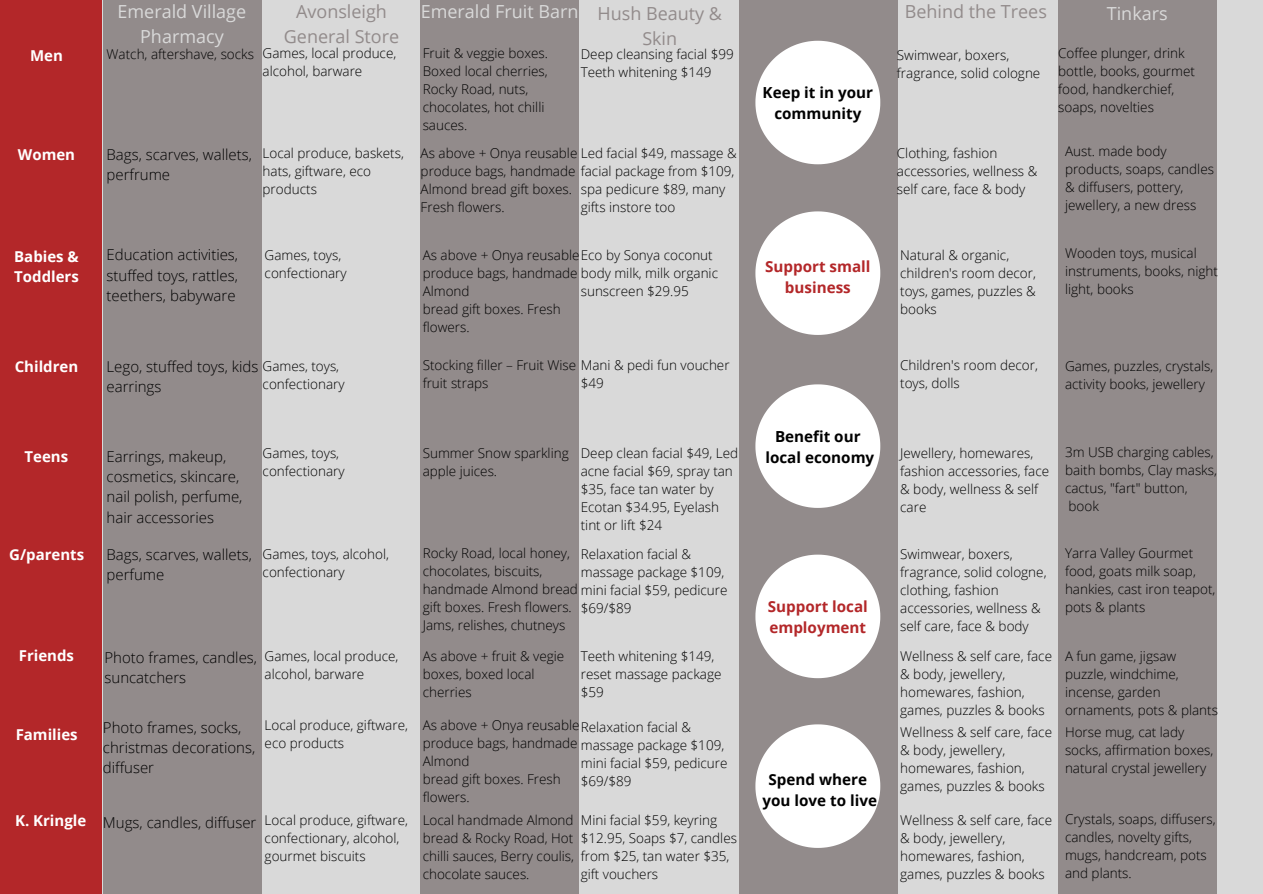
<style>
.page{position:relative;width:1263px;height:894px;background:#fff}
.page>*{position:absolute;margin:0;border:0;box-sizing:border-box;transform-origin:0 0}
.t1{font:18px/24.8px "Open Sans";color:#928b8b;text-align:center}
.t2{font:18px/24.8px "Open Sans";color:#d9d9d9;text-align:center}
.t3{font:700 15.15px/20.9px "Open Sans";color:#000;text-align:center}
.t4{font:700 15.15px/20.9px "Open Sans";color:#b32729;text-align:center}
.t5{font:300 15px/20.2px "Open Sans";color:#000}
.t6{font:700 15px/20.2px "Open Sans";color:#fff}
.t7{font:300 13.5px/18px "Open Sans";color:#000}
</style>
<div class="page">
<div style="left:101px;top:0;width:1161px;height:893px;background:#d9d9d9"></div>
<div style="left:0;top:0;width:102px;height:893px;background:#b32729"></div>
<div style="left:103px;top:0;width:158px;height:892px;background:#928b8b"></div>
<div style="left:421px;top:1px;width:158px;height:892px;background:#928b8b"></div>
<div style="left:739px;top:1px;width:158px;height:892px;background:#928b8b"></div>
<div style="left:1058px;top:0;width:159px;height:893px;background:#928b8b"></div>
<svg style="left:755px;top:41px;width:125px;height:123px"></svg>
<svg style="left:755px;top:211px;width:125px;height:124px"></svg>
<svg style="left:755px;top:384px;width:125px;height:123px"></svg>
<svg style="left:755px;top:554px;width:125px;height:124px"></svg>
<svg style="left:755px;top:724px;width:125px;height:123px"></svg>
<h1 class="t2" style="left:118px;top:-1px;width:130px">Emerald Village<br>Pharmacy</h1>
<h1 class="t1" style="left:284px;top:-1px;width:117px">Avonsleigh<br>General Store</h1>
<h1 class="t2" style="left:421px;top:-1px;width:159px">Emerald Fruit Barn</h1>
<h1 class="t1" style="left:597px;top:1px;width:126px">Hush Beauty &amp;<br>Skin</h1>
<p class="t7" style="left:581px;top:45px;width:155px">Deep cleansing facial $99<br>Teeth whitening $149</p>
<p class="t6" style="left:30px;top:45px;width:34px">Men</p>
<p class="t7" style="left:263px;top:45px;width:135px;line-height:17px;text-indent:-156px">Watch, aftershave, socks Games, local produce, alcohol, barware</p>
<p class="t7" style="left:423px;top:44px;width:127px">Fruit &amp; veggie boxes.<br>Boxed local cherries,<br>Rocky Road, nuts, chocolates, hot chilli sauces.</p>
<p class="t7" style="left:263px;top:143px;width:143px">Local produce, baskets, hats, giftware, eco products</p>
<p class="t7" style="left:421px;top:143px;width:318px">As above + Onya reusable Led facial $49, massage &amp; produce bags, handmade facial package from $109, Almond bread gift boxes.<br>Fresh flowers.</p>
<p class="t7" style="left:423px;top:245px;width:297px">As above + Onya reusableEco by Sonya coconut produce bags, handmade body milk, milk organic<br>Almond<br>bread gift boxes. Fresh<br>flowers.</p>
<p class="t7" style="left:423px;top:355px;width:308px">Stocking filler – Fruit Wise Mani &amp; pedi fun voucher fruit straps</p>
<p class="t5" style="left:107px;top:144px;width:147px">Bags, scarves, wallets, perfrume</p>
<p class="t6" style="left:18px;top:144px;width:59px">Women</p>
<p class="t7" style="left:581px;top:179px;width:146px">spa pedicure $89, many gifts instore too</p>
<p class="t5" style="left:107px;top:244px;width:133px;text-align:justify">Education activities, stuffed toys, rattles, teethers, babyware</p>
<p class="t7" style="left:265px;top:245px;width:84px">Games, toys, confectionary</p>
<p class="t6" style="left:14px;top:246px;width:66px">Babies &amp;<br>Toddlers</p>
<p class="t7" style="left:581px;top:281px;width:110px">sunscreen $29.95</p>
<p class="t5" style="left:107px;top:355px;width:153px">Lego, stuffed toys, kids earrings</p>
<p class="t6" style="left:15px;top:355px;width:65px">Children</p>
<p class="t7" style="left:263px;top:356px;width:84px">Games, toys, confectionary</p>
<p class="t7" style="left:581px;top:373px;width:25px">$49</p>
<p class="t6" style="left:25px;top:445px;width:45px">Teens</p>
<p class="t6" style="left:9px;top:544px;width:77px">G/parents</p>
<p class="t6" style="left:19px;top:644px;width:57px">Friends</p>
<p class="t6" style="left:16px;top:724px;width:64px">Families</p>
<p class="t6" style="left:15px;top:810px;width:73px">K. Kringle</p>
<p class="t5" style="left:107px;top:445px;width:137px">Earrings, makeup, cosmetics, skincare, nail polish, perfume, hair accessories</p>
<p class="t5" style="left:107px;top:544px;width:147px">Bags, scarves, wallets, perfume</p>
<p class="t7" style="left:263px;top:444px;width:84px">Games, toys, confectionary</p>
<p class="t7" style="left:263px;top:545px;width:128px">Games, toys, alcohol, confectionary</p>
<p class="t5" style="left:105px;top:647px;width:154px">Photo frames, candles, suncatchers</p>
<p class="t5" style="left:103px;top:716px;width:154px">Photo frames, socks, christmas decorations, diffuser</p>
<p class="t7" style="left:265px;top:646px;width:135px">Games, local produce, alcohol, barware</p>
<p class="t7" style="left:265px;top:715px;width:145px">Local produce, giftware, eco products</p>
<p class="t5" style="left:103px;top:811px;width:155px">Mugs, candles, diffuser</p>
<p class="t7" style="left:265px;top:810px;width:145px">Local produce, giftware, confectionary, alcohol, gourmet biscuits</p>
<p class="t7" style="left:581px;top:444px;width:159px">Deep clean facial $49, Led acne facial $69, spray tan $35, face tan water by<br>Ecotan $34.95, Eyelash tint or lift $24</p>
<p class="t7" style="left:581px;top:545px;width:145px">Relaxation facial &amp; massage package $109,</p>
<p class="t7" style="left:581px;top:599px;width:52px">$69/$89</p>
<p class="t7" style="left:581px;top:646px;width:142px">Teeth whitening $149, reset massage package $59</p>
<p class="t7" style="left:581px;top:717px;width:148px">Relaxation facial &amp; massage package $109, mini facial $59, pedicure $69/$89</p>
<p class="t7" style="left:581px;top:810px;width:158px">Mini facial $59, keyring $12.95, Soaps $7, candles from $25, tan water $35, gift vouchers</p>
<p class="t7" style="left:423px;top:444px;width:147px">Summer Snow sparkling apple juices.</p>
<p class="t7" style="left:423px;top:543px;width:149px">Rocky Road, local honey, chocolates, biscuits,</p>
<p class="t7" style="left:423px;top:581px;width:306px;line-height:16.6px">handmade Almond bread mini facial $59, pedicure gift boxes. Fresh flowers.</p>
<p class="t7" style="left:423px;top:615px;width:144px">Jams, relishes, chutneys</p>
<p class="t7" style="left:423px;top:646px;width:143px">As above + fruit &amp; vegie boxes, boxed local cherries</p>
<p class="t7" style="left:423px;top:715px;width:158px">As above + Onya reusable produce bags, handmade<br>Almond<br>bread gift boxes. Fresh flowers.</p>
<p class="t7" style="left:423px;top:810px;width:153px;text-align:justify">Local handmade Almond bread &amp; Rocky Road, Hot chilli sauces, Berry coulis, chocolate sauces.</p>
<p class="t3" style="left:763px;top:82px;width:112px">Keep it in your community</p>
<p class="t4" style="left:765px;top:256px;width:107px">Support small business</p>
<p class="t3" style="left:765px;top:426px;width:110px">Benefit our local economy</p>
<p class="t4" style="left:768px;top:595px;width:102px;text-align:left">Support local employment</p>
<p class="t3" style="left:762px;top:768px;width:116px">Spend where you love to live</p>
<h1 class="t1" style="left:905px;top:-1px;width:144px">Behind the Trees</h1>
<p class="t7" style="left:897px;top:46px;width:145px">Swimwear, boxers, fragrance, solid cologne</p>
<p class="t7" style="left:897px;top:143px;width:142px">Clothing, fashion accessories, wellness &amp; self care, face &amp; body</p>
<p class="t7" style="left:900px;top:245px;width:137px">Natural &amp; organic, children's room decor, toys, games, puzzles &amp; books</p>
<h1 class="t2" style="left:1107px;top:1px;width:62px">Tinkars</h1>
<p class="t7" style="left:1058px;top:44px;width:138px">Coffee plunger, drink bottle, books, gourmet food, handkerchief, soaps, novelties</p>
<p class="t7" style="left:1065px;top:141px;width:150px">Aust. made body products, soaps, candles &amp; diffusers, pottery, jewellery, a new dress</p>
<p class="t7" style="left:1065px;top:244px;width:154px">Wooden toys, musical instruments, books, night light, books</p>
<p class="t7" style="left:900px;top:355px;width:139px">Children's room decor, toys, dolls</p>
<p class="t7" style="left:1065px;top:356px;width:150px">Games, puzzles, crystals, activity books, jewellery</p>
<p class="t7" style="left:900px;top:444px;width:150px">Jewellery, homewares, fashion accessories, face &amp; body, wellness &amp; self care</p>
<p class="t7" style="left:900px;top:545px;width:148px">Swimwear, boxers, fragrance, solid cologne, clothing, fashion accessories, wellness &amp; self care, face &amp; body</p>
<p class="t7" style="left:900px;top:646px;width:153px">Wellness &amp; self care, face &amp; body, jewellery, homewares, fashion, games, puzzles &amp; books</p>
<p class="t7" style="left:900px;top:722px;width:153px">Wellness &amp; self care, face &amp; body, jewellery, homewares, fashion, games, puzzles &amp; books</p>
<p class="t7" style="left:900px;top:810px;width:153px">Wellness &amp; self care, face &amp; body, jewellery, homewares, fashion, games, puzzles &amp; books</p>
<p class="t7" style="left:1065px;top:442px;width:153px">3m USB charging cables, baith bombs, Clay masks, cactus, "fart" button, book</p>
<p class="t7" style="left:1065px;top:543px;width:152px">Yarra Valley Gourmet food, goats milk soap, hankies, cast iron teapot, pots &amp; plants</p>
<p class="t7" style="left:1065px;top:646px;width:154px">A fun game, jigsaw puzzle, windchime, incense, garden ornaments, pots &amp; plants</p>
<p class="t7" style="left:1065px;top:722px;width:150px">Horse mug, cat lady socks, affirmation boxes, natural crystal jewellery</p>
<p class="t7" style="left:1065px;top:809px;width:152px">Crystals, soaps, diffusers, candles, novelty gifts, mugs, handcream, pots and plants.</p>
</div>
